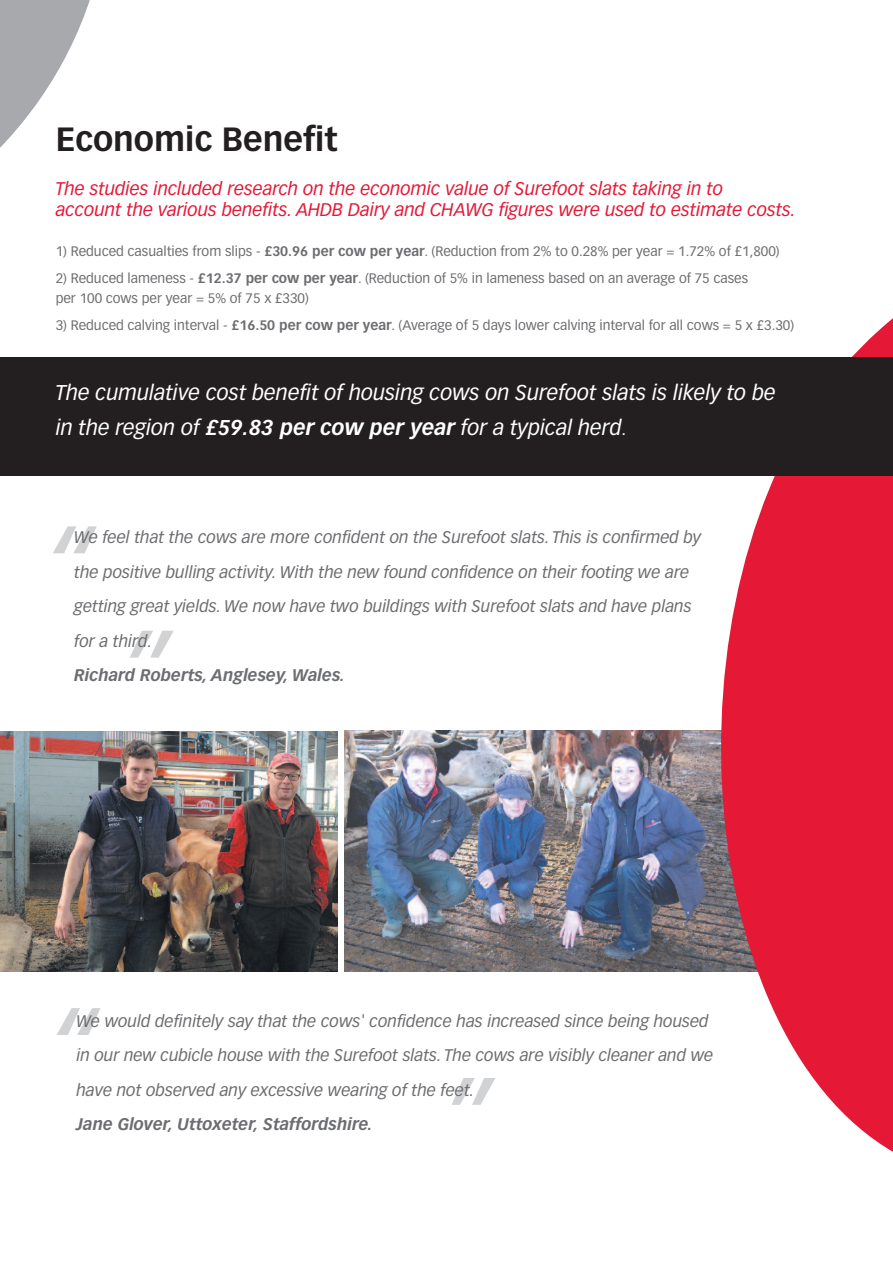
<style>
.page{position:relative;width:893px;height:1263px;background:#fff}
.page>*{position:absolute;margin:0;border:0;box-sizing:border-box;transform-origin:0 0}
.t1{font:italic 114px "Vectora LH";color:#d1d2d4}
.t2{font:700 33px "Vectora LH";color:#231f20}
.t3{font:italic 21px/34.5px "Vectora LH";color:#fff}
.t4{font:italic 18px/21.6px "Vectora LH";color:#e51836}
.t5{font:italic 16.5px/34.5px "Vectora LH";color:#6c6d70}
.t6{font:italic 700 16.5px "Vectora LH";color:#6c6d70}
.t7{font:13.5px/19.5px "Vectora LH";color:#6c6d70}
.s1{font-weight:700}
.s2{font-weight:700;font-style:normal;font-size:13.5px}
</style>
<div class="page">
<img style="left:0;top:731px;width:338px;height:240px">
<img style="left:344px;top:731px;width:354px;height:241px">
<svg style="left:708px;top:318px;width:185px;height:834px;fill:#e51836"></svg>
<svg style="left:698px;top:730px;width:10px;height:242px;background:#7c7983"></svg>
<div style="left:1px;top:357px;width:892px;height:119px;background:#231f20"></div>
<svg style="left:0;top:0;width:90px;height:148px"></svg>
<hr style="left:0;top:389px;width:1px;height:179px;background:#e51836">
<h2 class="t2" style="left:56px;top:126px;width:284px">Economic Benefit</h2>
<p class="t4" style="left:56px;top:179px;width:742px">The studies included research on the economic value of Surefoot slats taking in to<br>account the various benefits. AHDB Dairy and CHAWG figures were used to estimate costs.</p>
<p class="t7" style="left:56px;top:242px;width:725px">1) Reduced casualties from slips - <span class="s1">£30.96 per cow per year</span>. (Reduction from 2% to 0.28% per year = 1.72% of £1,800)</p>
<p class="t7" style="left:56px;top:269px;width:694px">2) Reduced lameness - <span class="s1">£12.37 per cow per year</span>. (Reduction of 5% in lameness based on an average of 75 cases per 100 cows per year = 5% of 75 x £330)</p>
<p class="t7" style="left:56px;top:316px;width:740px">3) Reduced calving interval - <span class="s1">£16.50 per cow per year</span>. (Average of 5 days lower calving interval for all cows = 5 x £3.30)</p>
<p class="t3" style="left:56px;top:377px;width:722px">The cumulative cost benefit of housing cows on Surefoot slats is likely to be in the region of <span class="s1">£59.83 per cow per year</span> for a typical herd<span class="s2">.</span></p>
<h1 class="t1" style="left:42px;top:526px;width:52px">“</h1>
<p class="t5" style="left:74px;top:521px;width:628px">We feel that the cows are more confident on the Surefoot slats. This is confirmed by the positive bulling activity. With the new found confidence on their footing we are getting great yields. We now have two buildings with Surefoot slats and have plans for a third.</p>
<p class="t6" style="left:74px;top:669px;width:272px">Richard Roberts, Anglesey, Wales.</p>
<h1 class="t1" style="left:119px;top:631px;width:52px">”</h1>
<h1 class="t1" style="left:46px;top:1008px;width:52px">“</h1>
<p class="t5" style="left:76px;top:1004px;width:638px">We would definitely say that the cows' confidence has increased since being housed in our new cubicle house with the Surefoot slats. The cows are visibly cleaner and we have not observed any excessive wearing of the feet.</p>
<p class="t6" style="left:76px;top:1117px;width:298px">Jane Glover, Uttoxeter, Staffordshire.</p>
<h1 class="t1" style="left:441px;top:1078px;width:52px">”</h1>
</div>
